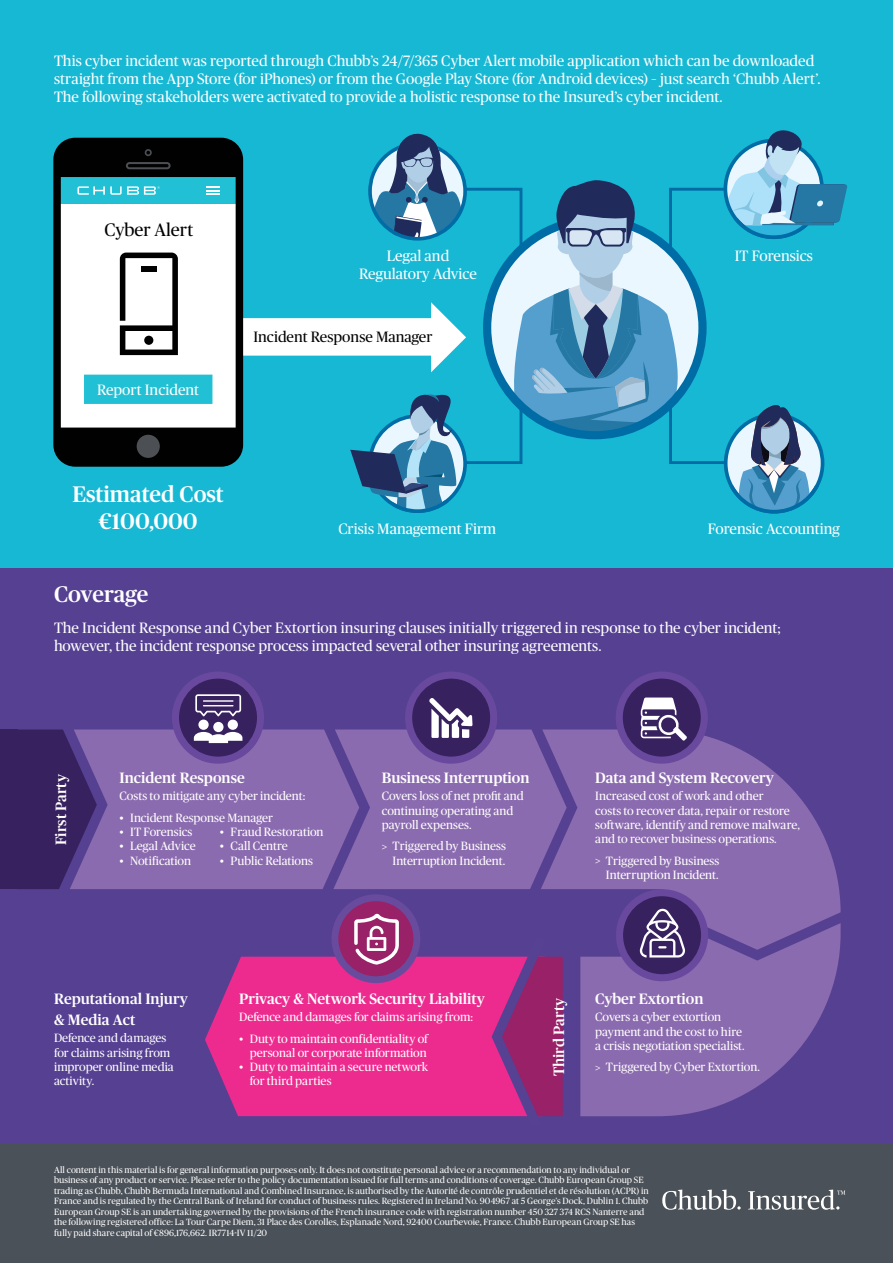
<style>
.page{position:relative;width:893px;height:1263px;background:#fff}
.page>*{position:absolute;margin:0;border:0;box-sizing:border-box;transform-origin:0 0}
.t1{font:500 22.5px/27px "Chubb Publico";color:#fff;text-align:center}
.t2{font:18px "Chubb Publico";color:#000}
.t3{font:15px/18px "Chubb Publico";color:#fff}
.t4{font:500 15px/21px "Chubb Publico";color:#fff}
.t5{font:15px "Chubb Publico";color:#000}
.t6{font:12px/14.2px "Chubb Publico";color:#fff}
.t7{font:9px/10.5px "Chubb Publico";letter-spacing:.005em;color:#fff}
</style>
<div class="page">
<div style="left:0;top:567px;width:893px;height:696px;background:#564092"></div>
<div style="left:97px;top:729px;width:236px;height:160px;background:#8b6baf"></div>
<svg style="left:567px;top:729px;width:274px;height:194px;fill:#8b6baf"></svg>
<div style="left:172px;top:671px;width:92px;height:93px;background:#69499d;border-radius:50%"></div>
<div style="left:179px;top:679px;width:78px;height:78px;background:#38215f;border-radius:50%"></div>
<div style="left:405px;top:671px;width:92px;height:93px;background:#69499d;border-radius:50%"></div>
<div style="left:412px;top:679px;width:78px;height:78px;background:#38215f;border-radius:50%"></div>
<div style="left:616px;top:671px;width:92px;height:93px;background:#69499d;border-radius:50%"></div>
<div style="left:623px;top:679px;width:78px;height:78px;background:#38215f;border-radius:50%"></div>
<div style="left:0;top:729px;width:17px;height:160px;background:#38215f"></div>
<svg style="left:17px;top:729px;width:80px;height:160px"></svg>
<svg style="left:580px;top:923px;width:261px;height:193px;fill:#8b6baf"></svg>
<div style="left:616px;top:889px;width:92px;height:92px;background:#69499d;border-radius:50%"></div>
<div style="left:623px;top:896px;width:78px;height:78px;background:#38215f;border-radius:50%"></div>
<svg style="left:641px;top:697px;width:46px;height:44px"></svg>
<svg style="left:639px;top:909px;width:46px;height:48px"></svg>
<svg style="left:333px;top:698px;width:234px;height:191px"></svg>
<svg style="left:195px;top:694px;width:46px;height:22px"></svg>
<div style="left:213px;top:722px;width:11px;height:10px;background:#fff;border-radius:50%"></div>
<div style="left:198px;top:719px;width:11px;height:11px;background:#fff;border-radius:50%"></div>
<div style="left:228px;top:719px;width:10px;height:11px;background:#fff;border-radius:50%"></div>
<svg style="left:194px;top:732px;width:48px;height:11px"></svg>
<div style="left:205px;top:957px;width:287px;height:159px;background:#ed2b8f"></div>
<svg style="left:492px;top:956px;width:71px;height:161px"></svg>
<div style="left:332px;top:894px;width:88px;height:89px;background:#694b9e;border-radius:50%"></div>
<div style="left:338px;top:901px;width:75px;height:75px;background:#992167;border-radius:50%"></div>
<svg style="left:354px;top:915px;width:47px;height:52px"></svg>
<div style="left:0;top:0;width:893px;height:567px;background:#17b8d4"></div>
<svg style="left:56px;top:140px;width:184px;height:324px;fill:#010101"></svg>
<svg style="left:61px;top:130px;width:786px;height:384px"></svg>
<div style="left:0;top:1144px;width:893px;height:119px;background:#4b5159"></div>
<svg style="left:662px;top:1189px;width:183px;height:21px"></svg>
<p class="t3" style="left:54px;top:51px;width:768px">This cyber incident was reported through Chubb’s 24/7/365 Cyber Alert mobile application which can be downloaded straight from the App Store (for iPhones) or from the Google Play Store (for Android devices) – just search ‘Chubb Alert’.<br>The following stakeholders were activated to provide a holistic response to the Insured’s cyber incident.</p>
<h2 class="t2" style="left:104px;top:217px;width:90px">Cyber Alert</h2>
<h3 class="t3" style="left:97px;top:380px;width:104px">Report Incident</h3>
<h3 class="t3" style="left:359px;top:246px;width:119px;text-align:center">Legal and<br>Regulatory Advice</h3>
<h3 class="t5" style="left:253px;top:326px;width:181px">Incident Response Manager</h3>
<h3 class="t3" style="left:735px;top:246px;width:80px">IT Forensics</h3>
<h1 class="t1" style="left:73px;top:480px;width:153px">Estimated Cost €100,000</h1>
<h3 class="t3" style="left:338px;top:519px;width:159px">Crisis Management Firm</h3>
<h3 class="t3" style="left:708px;top:519px;width:134px">Forensic Accounting</h3>
<h1 class="t1" style="left:54px;top:579px;width:96px">Coverage</h1>
<h3 class="t3" style="left:54px;top:618px;width:728px">The Incident Response and Cyber Extortion insuring clauses initially triggered in response to the cyber incident; however, the incident response process impacted several other insuring agreements.</h3>
<h3 class="t4" style="left:49px;top:845px;width:73px;rotate:-90deg">First Party</h3>
<h3 class="t4" style="left:119px;top:767px;width:127px">Incident Response</h3>
<h3 class="t6" style="left:119px;top:788px;width:187px">Costs to mitigate any cyber incident:</h3>
<h3 class="t6" style="left:119px;top:810px;width:155px">• Incident Response Manager</h3>
<h3 class="t6" style="left:119px;top:824px;width:74px">• IT Forensics</h3>
<h3 class="t6" style="left:119px;top:838px;width:78px">• Legal Advice</h3>
<h3 class="t6" style="left:119px;top:853px;width:73px">• Notification</h3>
<h3 class="t6" style="left:220px;top:824px;width:105px">• Fraud Restoration</h3>
<h3 class="t6" style="left:220px;top:838px;width:69px">• Call Centre</h3>
<h3 class="t6" style="left:220px;top:853px;width:95px">• Public Relations</h3>
<h3 class="t4" style="left:382px;top:767px;width:149px">Business Interruption</h3>
<h3 class="t6" style="left:382px;top:788px;width:143px">Covers loss of net profit and continuing operating and payroll expenses.</h3>
<h3 class="t6" style="left:382px;top:838px;width:126px;text-align:right">&gt; Triggered by Business<br>Interruption Incident.</h3>
<h3 class="t4" style="left:595px;top:767px;width:180px">Data and System Recovery</h3>
<h3 class="t6" style="left:595px;top:788px;width:206px">Increased cost of work and other<br>costs to recover data, repair or restore software, identify and remove malware, and to recover business operations.</h3>
<h3 class="t6" style="left:595px;top:853px;width:126px;text-align:right">&gt; Triggered by Business<br>Interruption Incident.</h3>
<h3 class="t4" style="left:54px;top:987px;width:135px">Reputational Injury &amp; Media Act</h3>
<h3 class="t6" style="left:54px;top:1030px;width:121px">Defence and damages for claims arising from improper online media activity.</h3>
<h3 class="t4" style="left:239px;top:987px;width:247px">Privacy &amp; Network Security Liability</h3>
<h3 class="t6" style="left:239px;top:1009px;width:235px">Defence and damages for claims arising from:</h3>
<h3 class="t6" style="left:239px;top:1031px;width:190px;text-align:right">• Duty to maintain confidentiality of personal or corporate information</h3>
<h3 class="t6" style="left:250px;top:1059px;width:180px;text-indent:-11px">• Duty to maintain a secure network for third parties</h3>
<h3 class="t4" style="left:548px;top:1076px;width:80px;rotate:-90deg">Third Party</h3>
<h3 class="t4" style="left:595px;top:987px;width:110px">Cyber Extortion</h3>
<h3 class="t6" style="left:595px;top:1009px;width:151px">Covers a cyber extortion payment and the cost to hire a crisis negotiation specialist.</h3>
<h3 class="t6" style="left:595px;top:1059px;width:166px">&gt; Triggered by Cyber Extortion.</h3>
<p class="t7" style="left:54px;top:1164px;width:596px">All content in this material is for general information purposes only. It does not constitute personal advice or a recommendation to any individual or business of any product or service. Please refer to the policy documentation issued for full terms and conditions of coverage. Chubb European Group SE trading as Chubb, Chubb Bermuda International and Combined Insurance, is authorised by the Autorité de contrôle prudentiel et de résolution (ACPR) in France and is regulated by the Central Bank of Ireland for conduct of business rules. Registered in Ireland No. 904967 at 5 George’s Dock, Dublin 1. Chubb European Group SE is an undertaking governed by the provisions of the French insurance code with registration number 450 327 374 RCS Nanterre and the following registered office: La Tour Carpe Diem, 31 Place des Corolles, Esplanade Nord, 92400 Courbevoie, France. Chubb European Group SE has fully paid share capital of €896,176,662. IR7714-IV 11/20</p>
</div>
